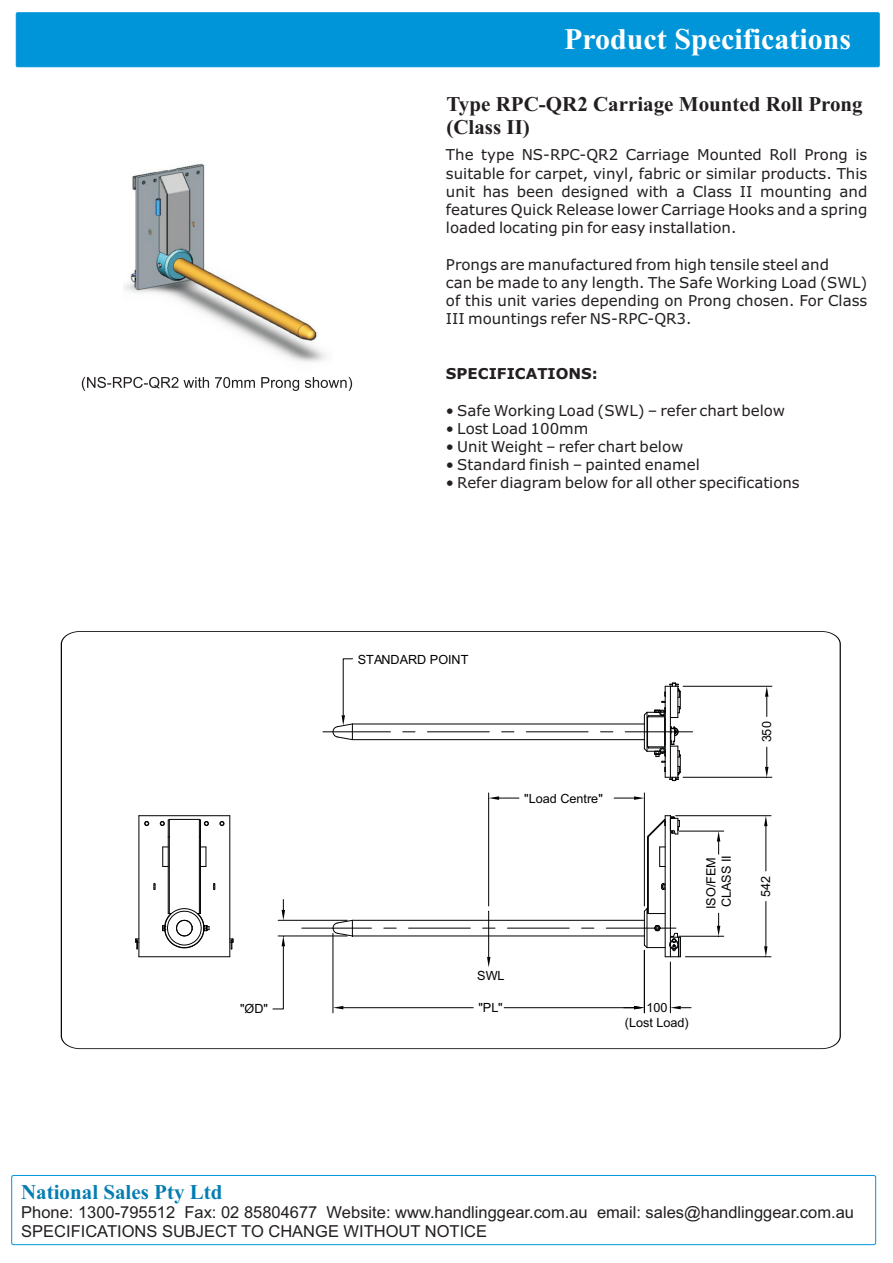
<style>
.page{position:relative;width:893px;height:1263px;background:#fff}
.page>*{position:absolute;margin:0;border:0;box-sizing:border-box;transform-origin:0 0}
.t1{font:700 30px "Times New Roman";color:#fff}
.t2{font:700 21px/23.2px "Times New Roman";color:#231f20}
.t3{font:700 21px "Times New Roman";color:#057db2}
.t4{font:16.5px/18.5px "Arial";color:#231f20}
.t5{font:15px/18.3px "Verdana";color:#231f20;text-align:justify}
.t6{font:700 15px "Verdana";color:#231f20}
.t7{font:12.6px/15.5px "Arial";color:#010202}
</style>
<div class="page">
<img style="left:123px;top:163px;width:204px;height:199px">
<svg style="left:82px;top:377px;width:270px;height:14px"></svg>
<svg style="left:60px;top:631px;width:781px;height:418px"></svg>
<hr style="left:352px;top:936px;width:292px;height:1px;background:#010202">
<hr style="left:352px;top:920px;width:292px;height:1px;background:#010202">
<svg style="left:661px;top:883px;width:4px;height:7px"></svg>
<svg style="left:659px;top:847px;width:6px;height:20px"></svg>
<hr style="left:647px;top:837px;width:1px;height:76px;background:#010202">
<hr style="left:648px;top:837px;width:1px;height:76px;background:#010202">
<hr style="left:647px;top:908px;width:1px;height:39px;background:#010202">
<hr style="left:644px;top:911px;width:1px;height:34px;background:#010202">
<hr style="left:670px;top:816px;width:1px;height:126px;background:#010202">
<hr style="left:665px;top:816px;width:1px;height:141px;background:#010202">
<hr style="left:352px;top:739px;width:292px;height:1px;background:#010202">
<hr style="left:352px;top:724px;width:292px;height:1px;background:#010202">
<svg style="left:213px;top:883px;width:2px;height:7px"></svg>
<svg style="left:154px;top:883px;width:2px;height:7px"></svg>
<svg style="left:231px;top:939px;width:3px;height:11px"></svg>
<svg style="left:135px;top:939px;width:4px;height:11px"></svg>
<svg style="left:220px;top:821px;width:4px;height:5px"></svg>
<svg style="left:145px;top:821px;width:4px;height:5px"></svg>
<svg style="left:201px;top:847px;width:6px;height:20px"></svg>
<svg style="left:162px;top:847px;width:6px;height:20px"></svg>
<hr style="left:199px;top:837px;width:1px;height:76px;background:#010202">
<hr style="left:169px;top:837px;width:1px;height:76px;background:#010202">
<hr style="left:169px;top:819px;width:30px;height:1px;background:#010202">
<hr style="left:168px;top:837px;width:1px;height:76px;background:#010202">
<svg style="left:160px;top:819px;width:10px;height:18px"></svg>
<hr style="left:200px;top:837px;width:1px;height:76px;background:#010202">
<svg style="left:199px;top:819px;width:10px;height:18px"></svg>
<hr style="left:230px;top:816px;width:1px;height:141px;background:#010202">
<hr style="left:139px;top:956px;width:91px;height:1px;background:#010202">
<hr style="left:139px;top:816px;width:1px;height:141px;background:#010202">
<hr style="left:139px;top:815px;width:91px;height:1px;background:#010202">
<svg style="left:162px;top:908px;width:48px;height:40px"></svg>
<hr style="left:683px;top:686px;width:89px;height:1px;background:#010202">
<hr style="left:683px;top:777px;width:89px;height:1px;background:#010202">
<svg style="left:765px;top:686px;width:3px;height:30px"></svg>
<svg style="left:644px;top:683px;width:37px;height:98px"></svg>
<svg style="left:765px;top:747px;width:3px;height:31px"></svg>
<hr style="left:676px;top:815px;width:95px;height:1px;background:#010202">
<hr style="left:685px;top:956px;width:86px;height:1px;background:#010202">
<hr style="left:766px;top:826px;width:1px;height:45px;background:#010202">
<hr style="left:766px;top:901px;width:1px;height:45px;background:#010202">
<svg style="left:764px;top:816px;width:3px;height:10px"></svg>
<svg style="left:764px;top:946px;width:3px;height:12px"></svg>
<hr style="left:679px;top:831px;width:45px;height:1px;background:#010202">
<hr style="left:679px;top:936px;width:45px;height:1px;background:#010202">
<svg style="left:717px;top:831px;width:3px;height:23px"></svg>
<svg style="left:647px;top:815px;width:33px;height:22px"></svg>
<svg style="left:717px;top:913px;width:3px;height:24px"></svg>
<svg style="left:333px;top:659px;width:20px;height:81px"></svg>
<hr style="left:625px;top:731px;width:68px;height:1px;background:#010202">
<svg style="left:600px;top:731px;width:13px;height:1px"></svg>
<hr style="left:526px;top:731px;width:62px;height:1px;background:#010202">
<svg style="left:502px;top:731px;width:12px;height:1px"></svg>
<hr style="left:427px;top:731px;width:62px;height:1px;background:#010202">
<svg style="left:403px;top:731px;width:12px;height:1px"></svg>
<hr style="left:323px;top:731px;width:67px;height:1px;background:#010202">
<svg style="left:487px;top:957px;width:3px;height:10px"></svg>
<hr style="left:488px;top:911px;width:1px;height:46px;background:#010202">
<hr style="left:606px;top:928px;width:70px;height:1px;background:#010202">
<svg style="left:582px;top:928px;width:12px;height:1px"></svg>
<hr style="left:507px;top:928px;width:62px;height:1px;background:#010202">
<svg style="left:483px;top:928px;width:12px;height:1px"></svg>
<hr style="left:409px;top:928px;width:61px;height:1px;background:#010202">
<svg style="left:384px;top:928px;width:12px;height:1px"></svg>
<hr style="left:302px;top:928px;width:69px;height:1px;background:#010202">
<hr style="left:333px;top:933px;width:1px;height:80px;background:#010202">
<hr style="left:343px;top:1007px;width:130px;height:1px;background:#010202">
<hr style="left:504px;top:1007px;width:130px;height:1px;background:#010202">
<svg style="left:333px;top:1006px;width:10px;height:3px"></svg>
<hr style="left:644px;top:950px;width:1px;height:63px;background:#010202">
<hr style="left:670px;top:962px;width:1px;height:51px;background:#010202">
<svg style="left:624px;top:1006px;width:20px;height:3px"></svg>
<svg style="left:644px;top:925px;width:37px;height:33px"></svg>
<svg style="left:670px;top:1006px;width:21px;height:3px"></svg>
<hr style="left:644px;top:793px;width:1px;height:113px;background:#010202">
<hr style="left:488px;top:793px;width:1px;height:113px;background:#010202">
<svg style="left:614px;top:796px;width:30px;height:4px"></svg>
<svg style="left:644px;top:908px;width:21px;height:6px"></svg>
<svg style="left:489px;top:796px;width:30px;height:4px"></svg>
<hr style="left:278px;top:920px;width:69px;height:1px;background:#010202">
<hr style="left:278px;top:936px;width:69px;height:1px;background:#010202">
<svg style="left:282px;top:899px;width:3px;height:21px"></svg>
<svg style="left:333px;top:920px;width:20px;height:17px"></svg>
<svg style="left:273px;top:936px;width:12px;height:73px"></svg>
<div style="left:16px;top:13px;width:863px;height:54px;background:#0095d9;border:1px solid #0095d9"></div>
<div style="left:11px;top:1175px;width:865px;height:70px;border:1px solid #0095d9;border-radius:2px"></div>
<h1 class="t1" style="left:564px;top:28px;width:288px">Product Specifications</h1>
<h2 class="t2" style="left:446px;top:94px;width:418px">Type RPC-QR2 Carriage Mounted Roll Prong (Class II)</h2>
<p class="t5" style="left:446px;top:147px;width:423px">The type NS-RPC-QR2 Carriage Mounted Roll Prong is suitable for carpet, vinyl, fabric or similar products. This unit has been designed with a Class II mounting and features Quick Release lower Carriage Hooks and a spring loaded locating pin for easy installation.</p>
<p class="t5" style="left:446px;top:256px;width:423px;text-align:left">Prongs are manufactured from high tensile steel and<br>can be made to any length. The Safe Working Load (SWL) of this unit varies depending on Prong chosen. For Class III mountings refer NS-RPC-QR3.</p>
<p class="t6" style="left:446px;top:368px;width:153px">SPECIFICATIONS:</p>
<p class="t5" style="left:446px;top:402px;width:341px">• Safe Working Load (SWL) – refer chart below</p>
<p class="t5" style="left:446px;top:420px;width:144px">• Lost Load 100mm</p>
<p class="t5" style="left:446px;top:439px;width:239px">• Unit Weight – refer chart below</p>
<p class="t5" style="left:446px;top:457px;width:255px">• Standard finish – painted enamel</p>
<p class="t5" style="left:446px;top:475px;width:355px">• Refer diagram below for all other specifications</p>
<p class="t7" style="left:240px;top:1002px;width:29px">"ØD"</p>
<p class="t7" style="left:358px;top:653px;width:112px">STANDARD POINT</p>
<p class="t7" style="left:524px;top:791px;width:80px">"Load Centre"</p>
<p class="t7" style="left:704px;top:909px;width:55px;rotate:-90deg">ISO/FEM<br>CLASS II</p>
<p class="t7" style="left:477px;top:969px;width:29px">SWL</p>
<p class="t7" style="left:478px;top:1001px;width:26px">"PL"</p>
<p class="t7" style="left:646px;top:1001px;width:23px">100</p>
<p class="t7" style="left:625px;top:1016px;width:66px">(Lost Load)</p>
<p class="t7" style="left:760px;top:742px;width:23px;rotate:-90deg">350</p>
<p class="t7" style="left:759px;top:897px;width:23px;rotate:-90deg">542</p>
<h2 class="t3" style="left:21px;top:1184px;width:203px">National Sales Pty Ltd</h2>
<p class="t4" style="left:21px;top:1205px;width:834px">Phone: 1300-795512 Fax: 02 85804677 Website: www.handlinggear.com.au email: sales@handlinggear.com.au<br>SPECIFICATIONS SUBJECT TO CHANGE WITHOUT NOTICE</p>
</div>
